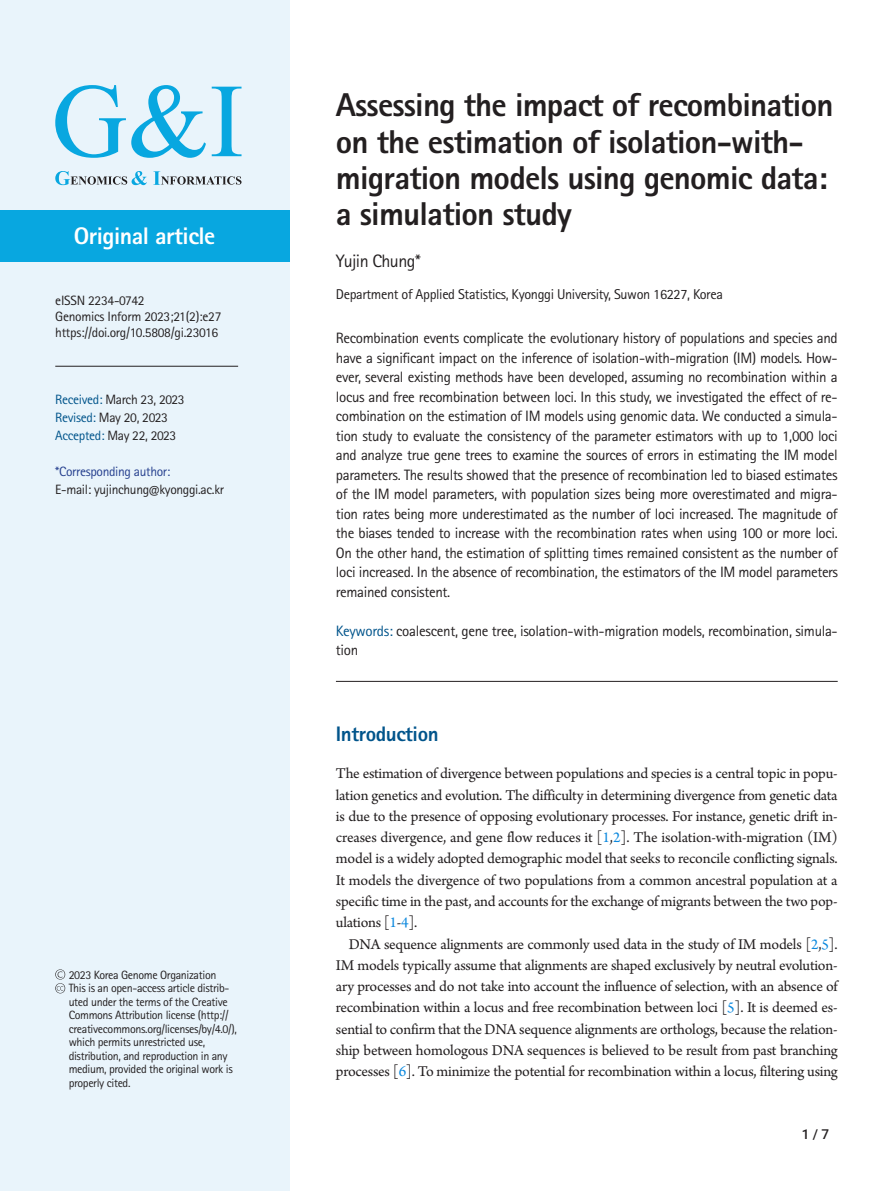
<style>
.page{position:relative;width:893px;height:1191px;background:#fff}
.page>*{position:absolute;margin:0;border:0;box-sizing:border-box;transform-origin:0 0}
.article-title{font:800 33px/36.3px "Rotis Sans Serif Std";letter-spacing:-.025em;color:#231f20}
.subject{font:800 24px "Rotis Sans Serif Std";letter-spacing:-.02em;color:#fff}
.body-title{font:800 21px "Rotis Sans Serif Std";letter-spacing:-.02em;color:#00548b}
.contrib-group{font:18px "Rotis Sans Serif Std";letter-spacing:-.03em;color:#231f20}
.body{font:15.75px/21.3px "Arno Pro";letter-spacing:-.015em;color:#231f20;text-align:justify}
.abstract{font:15px/19.5px "Rotis Sans Serif Std";letter-spacing:-.02em;color:#231f20;text-align:justify}
.aff{font:14.25px "Rotis Sans Serif Std";letter-spacing:-.025em;color:#231f20}
.date-published{font:13.5px "Rotis Sans Serif Std";letter-spacing:-.025em;color:#231f20}
.doi{font:13.5px "Rotis Sans Serif Std";letter-spacing:-.02em;color:#231f20}
.date-published-2{font:13.5px "Rotis Sans Serif Std";letter-spacing:-.025em;color:#253f8e}
.t1{font:500 13.5px "Roboto";color:#231f20}
.t2{font:12px/13.5px "Rotis Sans Serif Std";letter-spacing:-.03em;color:#231f20}
.s1{color:#00548b}
.s2{color:#0b88de}
</style>
<div class="page">
<div style="left:0;top:0;width:289px;height:1191px;background:#e9f4fb"></div>
<svg style="left:55px;top:171px;width:187px;height:14px"></svg>
<svg style="left:55px;top:85px;width:151px;height:73px"></svg>
<svg style="left:212px;top:87px;width:30px;height:69px"></svg>
<hr style="left:55px;top:366px;width:183px;height:1px;background:#231f20">
<svg style="left:55px;top:969px;width:10px;height:24px"></svg>
<hr style="left:336px;top:681px;width:502px;height:1px;background:#231f20">
<div style="left:0;top:210px;width:289px;height:51px;background:#08a7e0"></div>
<p class="subject" style="left:74px;top:220px;width:143px">Original article</p>
<p class="doi" style="left:55px;top:292px;width:91px">eISSN 2234-0742</p>
<p class="doi" style="left:55px;top:308px;width:168px">Genomics Inform 2023;21(2):e27</p>
<p class="doi" style="left:55px;top:325px;width:165px">https://doi.org/10.5808/gi.23016</p>
<p class="date-published" style="left:55px;top:391px;width:131px"><span class="s1">Received:</span> March 23, 2023</p>
<p class="date-published" style="left:55px;top:409px;width:114px"><span class="s1">Revised:</span> May 20, 2023</p>
<p class="date-published" style="left:55px;top:427px;width:123px"><span class="s1">Accepted:</span> May 22, 2023</p>
<p class="date-published-2" style="left:55px;top:463px;width:117px">*Corresponding author:</p>
<p class="date-published" style="left:55px;top:481px;width:170px">E-mail: yujinchung@kyonggi.ac.kr</p>
<p class="t2" style="left:69px;top:968px;width:170px">2023 Korea Genome Organization<br>This is an open-access article distrib&shy;uted under the terms of the Creative Commons Attribution license (http:// creativecommons.org/licenses/by/4.0/), which permits unrestricted use, distribution, and reproduction in any medium, provided the original work is properly cited.</p>
<p class="article-title" style="left:336px;top:86px;width:499px">Assessing the impact of recombination on the estimation of isolation-with&shy;migration models using genomic data: a simulation study</p>
<p class="contrib-group" style="left:336px;top:250px;width:86px">Yujin Chung*</p>
<p class="aff" style="left:336px;top:286px;width:389px">Department of Applied Statistics, Kyonggi University, Suwon 16227, Korea</p>
<p class="abstract" style="left:336px;top:329px;width:504px">Recombination events complicate the evolutionary history of populations and species and have a significant impact on the inference of isolation-with-migration (IM) models. How&shy;ever, several existing methods have been developed, assuming no recombination within a locus and free recombination between loci. In this study, we investigated the effect of re&shy;combination on the estimation of IM models using genomic data. We conducted a simula&shy;tion study to evaluate the consistency of the parameter estimators with up to 1,000 loci and analyze true gene trees to examine the sources of errors in estimating the IM model parameters. The results showed that the presence of recombination led to biased estimates of the IM model parameters, with population sizes being more overestimated and migra&shy;tion rates being more underestimated as the number of loci increased. The magnitude of the biases tended to increase with the recombination rates when using 100 or more loci.<br>On the other hand, the estimation of splitting times remained consistent as the number of loci increased. In the absence of recombination, the estimators of the IM model parameters remained consistent.</p>
<p class="abstract" style="left:336px;top:621px;width:503px"><span class="s1">Keywords:</span> coalescent, gene tree, isolation-with-migration models, recombination, simula&shy;tion</p>
<p class="body-title" style="left:336px;top:720px;width:104px">Introduction</p>
<p class="body" style="left:336px;top:764px;width:503px">The estimation of divergence between populations and species is a central topic in popu&shy;lation genetics and evolution. The difficulty in determining divergence from genetic data is due to the presence of opposing evolutionary processes. For instance, genetic drift in&shy;creases divergence, and gene flow reduces it [<span class="s2">1</span>,<span class="s2">2</span>]. The isolation-with-migration (IM) model is a widely adopted demographic model that seeks to reconcile conflicting signals.<br>It models the divergence of two populations from a common ancestral population at a specific time in the past, and accounts for the exchange of migrants between the two pop&shy;ulations [<span class="s2">1</span>-<span class="s2">4</span>].</p>
<p class="body" style="left:336px;top:934px;width:503px;text-indent:13px">DNA sequence alignments are commonly used data in the study of IM models [<span class="s2">2</span>,<span class="s2">5</span>].<br>IM models typically assume that alignments are shaped exclusively by neutral evolution&shy;ary processes and do not take into account the influence of selection, with an absence of recombination within a locus and free recombination between loci [<span class="s2">5</span>]. It is deemed es&shy;sential to confirm that the DNA sequence alignments are orthologs, because the relation&shy;ship between homologous DNA sequences is believed to be result from past branching processes [<span class="s2">6</span>]. To minimize the potential for recombination within a locus, filtering using</p>
<p class="t1" style="left:802px;top:1124px;width:29px">1 / 7</p>
</div>
